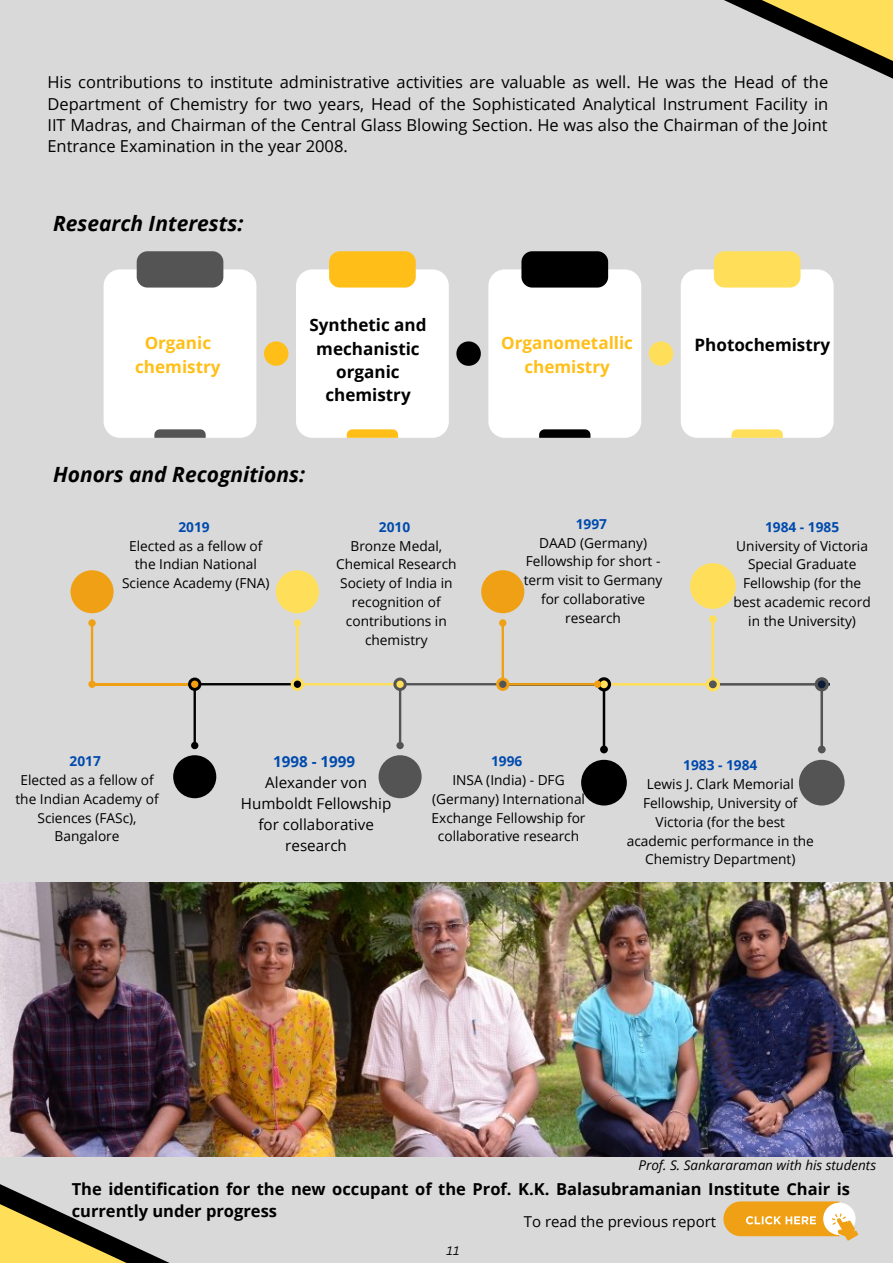
<style>
.page{position:relative;width:893px;height:1264px;background:#fff}
.page>*{position:absolute;margin:0;border:0;box-sizing:border-box;transform-origin:0 0}
.t1{font:italic 700 21px "Open Sans";color:#000}
.t2{font:700 17.1px/23.4px "Open Sans";color:#000;text-align:center}
.t3{font:700 17.1px/23.4px "Open Sans";color:#ffbf18;text-align:center}
.t4{font:16.5px/21.3px "Open Sans";color:#000;text-align:justify}
.t5{font:700 16.5px/22.5px "Open Sans";color:#000}
.t6{font:15.15px/21px "Open Sans";color:#000;text-align:center}
.t7{font:700 15.15px "Open Sans";color:#004aad}
.t8{font:15px "Open Sans";color:#000}
.t9{font:13.65px/18.8px "Open Sans";color:#000;text-align:center}
.t10{font:700 13.65px "Open Sans";color:#004aad}
.t11{font:italic 13.5px "Open Sans";color:#000}
.t12{font:italic 12px "Canva Sans";color:#000}
</style>
<div class="page">
<div style="left:0;top:0;width:892px;height:1262px;background:#d9d9d9"></div>
<img style="left:0;top:882px;width:892px;height:274px">
<svg style="left:296px;top:251px;width:153px;height:187px;background:#fcf5e0"></svg>
<svg style="left:488px;top:251px;width:153px;height:187px;background:#ddd"></svg>
<svg style="left:681px;top:251px;width:152px;height:187px;background:#fcf8e8"></svg>
<svg style="left:104px;top:251px;width:152px;height:187px;background:#e8e8e8"></svg>
<svg style="left:456px;top:341px;width:25px;height:25px"></svg>
<svg style="left:264px;top:341px;width:24px;height:25px"></svg>
<svg style="left:648px;top:341px;width:25px;height:25px"></svg>
<div style="left:581px;top:759px;width:45px;height:46px;background:#000;border-radius:50%"></div>
<div style="left:709px;top:615px;width:7px;height:8px;background:#ffde59;border-radius:50%"></div>
<div style="left:690px;top:563px;width:45px;height:46px;background:#ffde59;border-radius:50%"></div>
<div style="left:817px;top:745px;width:8px;height:8px;background:#545454;border-radius:50%"></div>
<div style="left:798px;top:759px;width:46px;height:46px;background:#545454;border-radius:50%"></div>
<div style="left:600px;top:745px;width:8px;height:8px;background:#000;border-radius:50%"></div>
<div style="left:481px;top:570px;width:43px;height:43px;background:#efa014;border-radius:50%"></div>
<div style="left:378px;top:755px;width:43px;height:43px;background:#545454;border-radius:50%"></div>
<div style="left:294px;top:619px;width:7px;height:7px;background:#ffde59;border-radius:50%"></div>
<div style="left:276px;top:570px;width:43px;height:43px;background:#ffde59;border-radius:50%"></div>
<div style="left:191px;top:741px;width:7px;height:8px;background:#000;border-radius:50%"></div>
<div style="left:173px;top:755px;width:43px;height:43px;background:#000;border-radius:50%"></div>
<div style="left:70px;top:570px;width:44px;height:43px;background:#efa014;border-radius:50%"></div>
<div style="left:88px;top:619px;width:8px;height:7px;background:#efa014;border-radius:50%"></div>
<svg style="left:91px;top:621px;width:738px;height:126px"></svg>
<div style="left:594px;top:680px;width:7px;height:8px;background:#efa014;border-radius:50%"></div>
<div style="left:499px;top:619px;width:7px;height:7px;background:#efa014;border-radius:50%"></div>
<svg style="left:496px;top:677px;width:13px;height:14px"></svg>
<div style="left:499px;top:680px;width:7px;height:8px;background:#545454;border-radius:50%"></div>
<svg style="left:393px;top:677px;width:14px;height:14px"></svg>
<div style="left:396px;top:680px;width:8px;height:8px;background:#ffde59;border-radius:50%"></div>
<svg style="left:291px;top:677px;width:13px;height:14px"></svg>
<div style="left:294px;top:680px;width:7px;height:8px;background:#000;border-radius:50%"></div>
<svg style="left:188px;top:677px;width:13px;height:14px"></svg>
<div style="left:191px;top:680px;width:7px;height:8px;background:#efa014;border-radius:50%"></div>
<div style="left:88px;top:680px;width:8px;height:8px;background:#efa014;border-radius:50%"></div>
<svg style="left:0;top:1184px;width:168px;height:78px"></svg>
<svg style="left:724px;top:0;width:168px;height:78px"></svg>
<svg style="left:723px;top:1201px;width:135px;height:39px;background:#eeb95b"></svg>
<p class="t4" style="left:47px;top:71px;width:782px">His contributions to institute administrative activities are valuable as well. He was the Head of the Department of Chemistry for two years, Head of the Sophisticated Analytical Instrument Facility in IIT Madras, and Chairman of the Central Glass Blowing Section. He was also the Chairman of the Joint Entrance Examination in the year 2008.</p>
<p class="t1" style="left:53px;top:208px;width:192px">Research Interests:</p>
<p class="t3" style="left:135px;top:331px;width:87px">Organic chemistry</p>
<p class="t2" style="left:309px;top:313px;width:119px">Synthetic and mechanistic organic chemistry</p>
<p class="t1" style="left:53px;top:460px;width:253px">Honors and Recognitions:</p>
<p class="t10" style="left:178px;top:517px;width:33px">2019</p>
<p class="t9" style="left:122px;top:536px;width:149px">Elected as a fellow of the Indian National<br>Science Academy (FNA)</p>
<p class="t10" style="left:379px;top:517px;width:33px">2010</p>
<p class="t9" style="left:336px;top:536px;width:122px">Bronze Medal,<br>Chemical Research<br>Society of India in recognition of contributions in chemistry</p>
<p class="t3" style="left:501px;top:331px;width:133px">Organometallic chemistry</p>
<p class="t2" style="left:694px;top:333px;width:137px">Photochemistry</p>
<p class="t10" style="left:575px;top:514px;width:33px">1997</p>
<p class="t9" style="left:523px;top:533px;width:140px">DAAD (Germany)<br>Fellowship for short - term visit to Germany for collaborative research</p>
<p class="t10" style="left:765px;top:517px;width:76px">1984 - 1985</p>
<p class="t9" style="left:733px;top:536px;width:139px">University of Victoria<br>Special Graduate<br>Fellowship (for the best academic record in the University)</p>
<p class="t10" style="left:70px;top:751px;width:33px">2017</p>
<p class="t9" style="left:15px;top:770px;width:145px">Elected as a fellow of the Indian Academy of<br>Sciences (FASc),<br>Bangalore</p>
<p class="t7" style="left:273px;top:751px;width:84px">1998 - 1999</p>
<p class="t6" style="left:241px;top:771px;width:152px">Alexander von<br>Humboldt Fellowship for collaborative research</p>
<p class="t10" style="left:491px;top:751px;width:33px">1996</p>
<p class="t9" style="left:431px;top:770px;width:155px">INSA (India) - DFG (Germany) International<br>Exchange Fellowship for collaborative research</p>
<p class="t10" style="left:683px;top:755px;width:76px">1983 - 1984</p>
<p class="t9" style="left:626px;top:774px;width:189px">Lewis J. Clark Memorial<br>Fellowship, University of<br>Victoria (for the best academic performance in the<br>Chemistry Department)</p>
<p class="t11" style="left:638px;top:1155px;width:239px">Prof. S. Sankararaman with his students</p>
<p class="t5" style="left:72px;top:1176px;width:779px">The identification for the new occupant of the Prof. K.K. Balasubramanian Institute Chair is currently under progress</p>
<p class="t8" style="left:523px;top:1210px;width:194px">To read the previous report</p>
<p class="t12" style="left:446px;top:1241px;width:14px">11</p>
</div>
